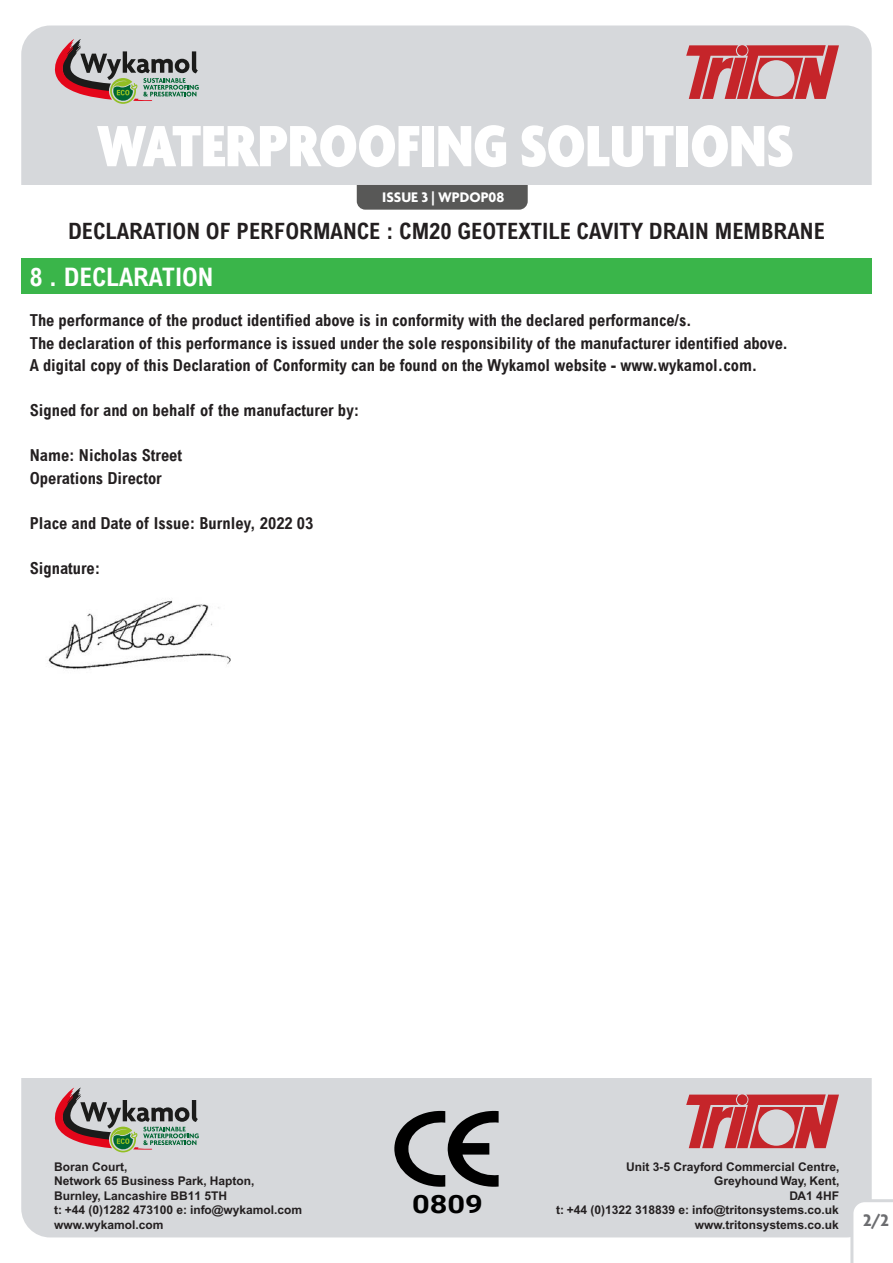
<style>
.page{position:relative;width:893px;height:1263px;background:#fff}
.page>*{position:absolute;margin:0;border:0;box-sizing:border-box;transform-origin:0 0}
.t1{font:900 condensed 63px "Agenda";color:#fff}
.t2{font:700 condensed 25.5px "Arial";color:#fff}
.t3{font:700 25.35px "Roboto";color:#000;scale:1.22 1}
.t4{font:700 condensed 22.5px "Arial";color:#231f20}
.t5{font:700 18px "Agenda";color:#6c6d70}
.t6{font:700 condensed 16.5px "Arial";color:#231f20}
.t7{font:700 15px "Agenda";color:#fff}
.t8{font:700 12px "Arial";color:#231f20}
</style>
<div class="page">
<div style="left:21px;top:26px;width:851px;height:159px;background:#d6d8db"></div>
<div style="left:357px;top:185px;width:171px;height:25px;background:#585857"></div>
<svg style="left:686px;top:45px;width:153px;height:54px;background:#ca6469"></svg>
<svg style="left:54px;top:37px;width:145px;height:67px;background:#a8a09c"></svg>
<div style="left:21px;top:258px;width:851px;height:36px;background:#3ab54a"></div>
<img style="left:48px;top:600px;width:183px;height:70px">
<div style="left:21px;top:1078px;width:851px;height:159px;background:#d6d8db"></div>
<svg style="left:686px;top:1094px;width:153px;height:54px;background:#cb6569"></svg>
<svg style="left:54px;top:1086px;width:145px;height:66px;background:#a79f9c"></svg>
<svg style="left:849px;top:1198px;width:44px;height:65px"></svg>
<svg style="left:394px;top:1111px;width:105px;height:76px;background:#7b7c7e"></svg>
<h1 class="t1" style="left:97px;top:112px;width:698px">WATERPROOFING SOLUTIONS</h1>
<p class="t7" style="left:382px;top:189px;width:124px">ISSUE 3 | WPDOP08</p>
<h3 class="t4" style="left:68px;top:218px;width:758px">DECLARATION OF PERFORMANCE : CM20 GEOTEXTILE CAVITY DRAIN MEMBRANE</h3>
<p class="t2" style="left:30px;top:262px;width:185px">8 . DECLARATION</p>
<p class="t6" style="left:30px;top:311px;width:663px">The performance of the product identified above is in conformity with the declared performance/s.</p>
<p class="t6" style="left:30px;top:333px;width:760px">The declaration of this performance is issued under the sole responsibility of the manufacturer identified above.</p>
<p class="t6" style="left:30px;top:356px;width:729px">A digital copy of this Declaration of Conformity can be found on the Wykamol website - www.wykamol.com.</p>
<p class="t6" style="left:30px;top:401px;width:331px">Signed for and on behalf of the manufacturer by:</p>
<p class="t6" style="left:30px;top:446px;width:154px">Name: Nicholas Street</p>
<p class="t6" style="left:30px;top:468px;width:133px">Operations Director</p>
<p class="t6" style="left:30px;top:513px;width:285px">Place and Date of Issue: Burnley, 2022 03</p>
<p class="t6" style="left:30px;top:558px;width:72px">Signature:</p>
<p class="t8" style="left:54px;top:1159px;width:75px">Boran Court,</p>
<p class="t8" style="left:54px;top:1174px;width:202px">Network 65 Business Park, Hapton,</p>
<p class="t8" style="left:54px;top:1188px;width:175px">Burnley, Lancashire BB11 5TH</p>
<p class="t8" style="left:54px;top:1203px;width:250px">t: +44 (0)1282 473100 e: info@wykamol.com</p>
<p class="t8" style="left:54px;top:1217px;width:111px">www.wykamol.com</p>
<h3 class="t3" style="left:412px;top:1187px;width:60px">0809</h3>
<p class="t8" style="left:626px;top:1159px;width:215px">Unit 3-5 Crayford Commercial Centre,</p>
<p class="t8" style="left:714px;top:1174px;width:127px">Greyhound Way, Kent,</p>
<p class="t8" style="left:789px;top:1188px;width:51px">DA1 4HF</p>
<p class="t8" style="left:556px;top:1203px;width:284px">t: +44 (0)1322 318839 e: info@tritonsystems.co.uk</p>
<p class="t8" style="left:695px;top:1217px;width:146px">www.tritonsystems.co.uk</p>
<p class="t5" style="left:863px;top:1211px;width:27px">2/2</p>
</div>
